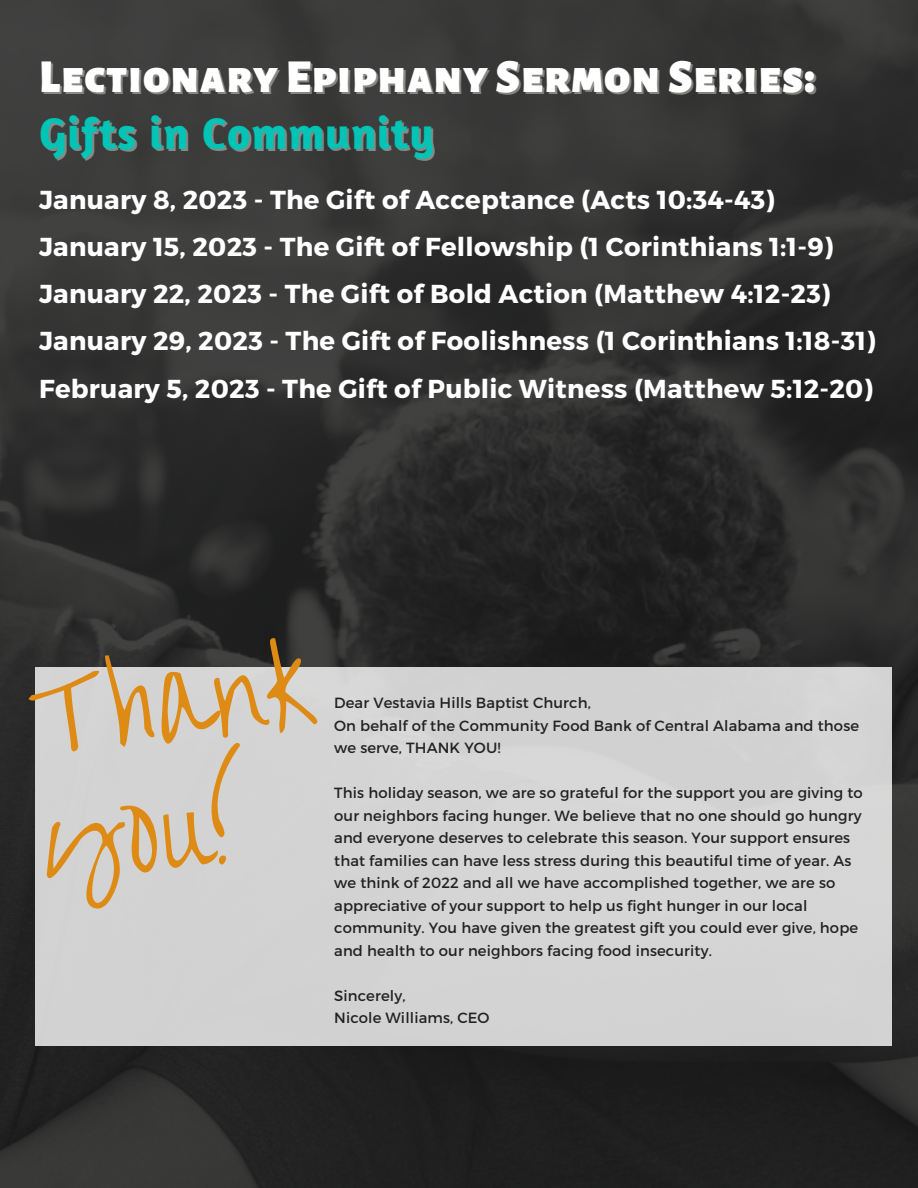
<style>
.page{position:relative;width:918px;height:1188px;background:#fff}
.page>*{position:absolute;margin:0;border:0;box-sizing:border-box;transform-origin:0 0}
.t1{font:107.1px/125.9px "Overthe Rainbow";color:#de8b15}
.t2{font:900 46.5px "Alegreya Sans SC";letter-spacing:.02em;color:#fff}
.t3{font:700 45px "Amaranth";letter-spacing:.02em;color:#00c5b6}
.t4{font:700 25.95px/47.2px "Montserrat";letter-spacing:.01em;color:#fff}
.t5{font:14.85px/22.5px "Montserrat";letter-spacing:.01em;color:#222}
</style>
<div class="page">
<img style="left:0;top:0;width:918px;height:1188px">
<div style="left:35px;top:667px;width:857px;height:379px;background:#d3d3d3"></div>
<h2 class="t2" style="left:39px;top:55px;width:778px">Lectionary Epiphany Sermon Series:</h2>
<h3 class="t3" style="left:39px;top:105px;width:396px">Gifts in Community</h3>
<p class="t4" style="left:39px;top:174px;width:838px">January 8, 2023 - The Gift of Acceptance (Acts 10:34-43)<br>January 15, 2023 - The Gift of Fellowship (1 Corinthians 1:1-9)<br>January 22, 2023 - The Gift of Bold Action (Matthew 4:12-23)<br>January 29, 2023 - The Gift of Foolishness (1 Corinthians 1:18-31)<br>February 5, 2023 - The Gift of Public Witness (Matthew 5:12-20)</p>
<h1 class="t1" style="left:25px;top:655px;width:290px;rotate:-5deg">Thank you!</h1>
<p class="t5" style="left:334px;top:691px;width:526px">Dear Vestavia Hills Baptist Church,<br>On behalf of the Community Food Bank of Central Alabama and those we serve, THANK YOU!</p>
<p class="t5" style="left:334px;top:781px;width:530px">This holiday season, we are so grateful for the support you are giving to our neighbors facing hunger. We believe that no one should go hungry and everyone deserves to celebrate this season. Your support ensures that families can have less stress during this beautiful time of year. As we think of 2022 and all we have accomplished together, we are so appreciative of your support to help us fight hunger in our local community. You have given the greatest gift you could ever give, hope and health to our neighbors facing food insecurity.</p>
<p class="t5" style="left:334px;top:983px;width:157px">Sincerely,<br>Nicole Williams, CEO</p>
</div>
